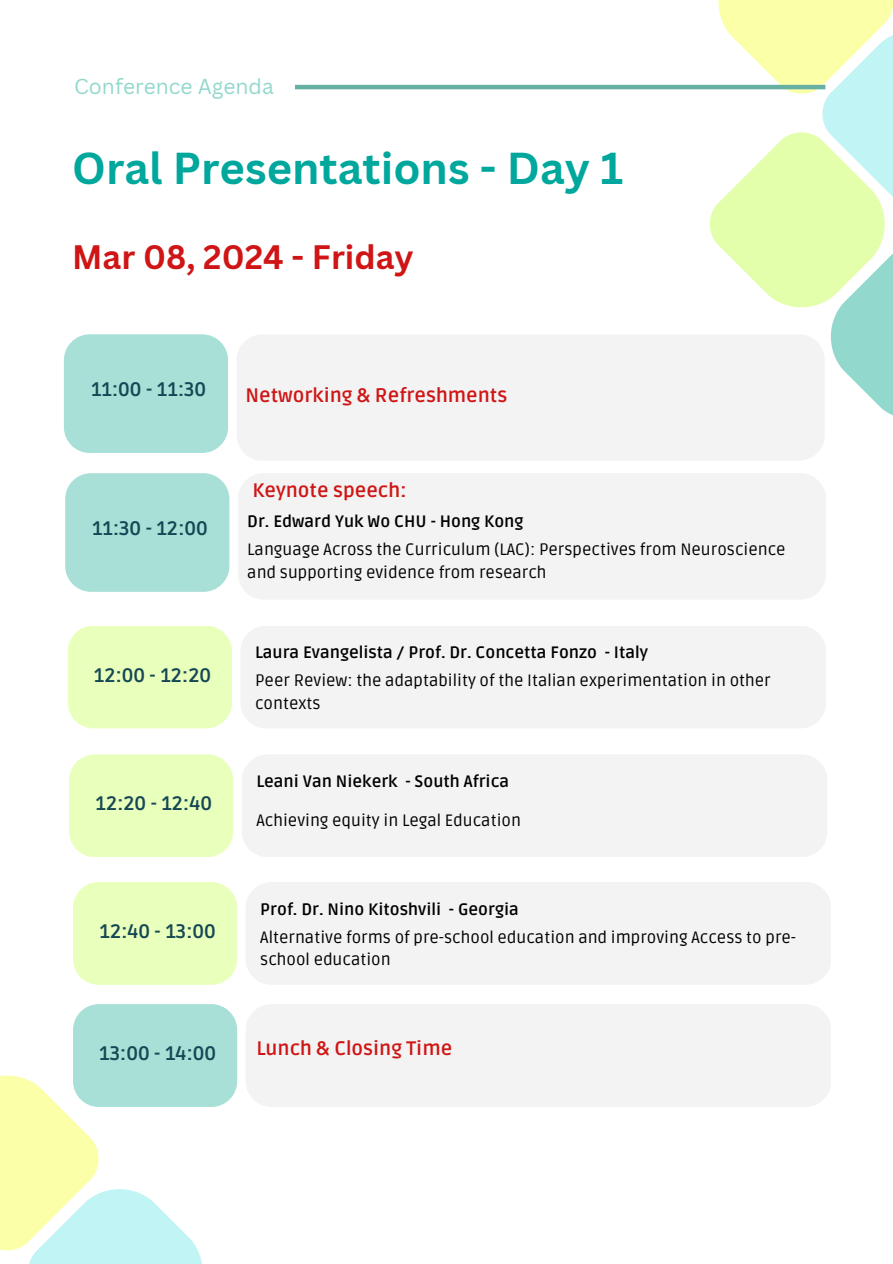
<style>
.page{position:relative;width:893px;height:1264px;background:#fff}
.page>*{position:absolute;margin:0;border:0;box-sizing:border-box;transform-origin:0 0}
.t1{font:700 43.5px "Canva Sans";color:#00a79d}
.t2{font:700 33px "Canva Sans";color:#cf1515}
.t3{font:21px "Canva Sans";color:#93d8cd}
.t4{font:700 19.5px "Ruda";color:#154854}
.t5{font:700 19.5px "Ruda";color:#cf1515}
.t6{font:16.5px/22.5px "Ruda";color:#000}
.t7{font:700 16.5px "Ruda";color:#000}
</style>
<div class="page">
<svg style="left:0;top:1075px;width:208px;height:188px"></svg>
<div style="left:64px;top:334px;width:164px;height:119px;background:#a8dfd7;border-radius:26px"></div>
<div style="left:236px;top:334px;width:588px;height:127px;background:#f1f1f1;border-radius:26px"></div>
<div style="left:68px;top:625px;width:164px;height:103px;background:#e9ffbc;border-radius:26px"></div>
<div style="left:240px;top:625px;width:585px;height:103px;background:#f1f1f1;border-radius:26px"></div>
<div style="left:73px;top:882px;width:164px;height:102px;background:#e9ffbc;border-radius:26px"></div>
<div style="left:245px;top:882px;width:586px;height:102px;background:#f1f1f1;border-radius:26px"></div>
<div style="left:69px;top:754px;width:164px;height:103px;background:#e9ffbc;border-radius:26px"></div>
<div style="left:242px;top:754px;width:585px;height:103px;background:#f1f1f1;border-radius:26px"></div>
<div style="left:73px;top:1004px;width:164px;height:102px;background:#a8dfd7;border-radius:26px"></div>
<div style="left:245px;top:1004px;width:586px;height:102px;background:#f1f1f1;border-radius:26px"></div>
<svg style="left:706px;top:0;width:186px;height:415px"></svg>
<hr style="left:295px;top:85px;width:530px;height:4px;background:#66afa3">
<div style="left:65px;top:473px;width:164px;height:119px;background:#a8dfd7;border-radius:26px"></div>
<div style="left:238px;top:473px;width:588px;height:126px;background:#f1f1f1;border-radius:26px"></div>
<p class="t3" style="left:74px;top:71px;width:201px">Conference Agenda</p>
<h1 class="t1" style="left:72px;top:137px;width:552px">Oral Presentations - Day 1</h1>
<h2 class="t2" style="left:72px;top:233px;width:343px">Mar 08, 2024 - Friday</h2>
<p class="t4" style="left:91px;top:378px;width:116px">11:00 - 11:30</p>
<p class="t5" style="left:245px;top:384px;width:263px">Networking &amp; Refreshments</p>
<p class="t4" style="left:92px;top:516px;width:117px">11:30 - 12:00</p>
<p class="t4" style="left:94px;top:663px;width:118px">12:00 - 12:20</p>
<p class="t4" style="left:96px;top:792px;width:118px">12:20 - 12:40</p>
<p class="t4" style="left:100px;top:920px;width:118px">12:40 - 13:00</p>
<p class="t4" style="left:99px;top:1042px;width:118px">13:00 - 14:00</p>
<p class="t5" style="left:252px;top:479px;width:156px">Keynote speech:</p>
<p class="t7" style="left:247px;top:512px;width:278px">Dr. Edward Yuk Wo CHU - Hong Kong</p>
<p class="t6" style="left:247px;top:539px;width:540px">Language Across the Curriculum (LAC): Perspectives from Neuroscience and supporting evidence from research</p>
<p class="t7" style="left:255px;top:643px;width:394px">Laura Evangelista / Prof. Dr. Concetta Fonzo - Italy</p>
<p class="t6" style="left:255px;top:669px;width:517px">Peer Review: the adaptability of the Italian experimentation in other contexts</p>
<p class="t7" style="left:256px;top:771px;width:254px">Leani Van Niekerk - South Africa</p>
<p class="t6" style="left:256px;top:809px;width:266px">Achieving equity in Legal Education</p>
<p class="t7" style="left:260px;top:899px;width:260px">Prof. Dr. Nino Kitoshvili - Georgia</p>
<p class="t6" style="left:260px;top:926px;width:537px">Alternative forms of pre-school education and improving Access to pre&shy;school education</p>
<p class="t5" style="left:256px;top:1036px;width:197px">Lunch &amp; Closing Time</p>
</div>
